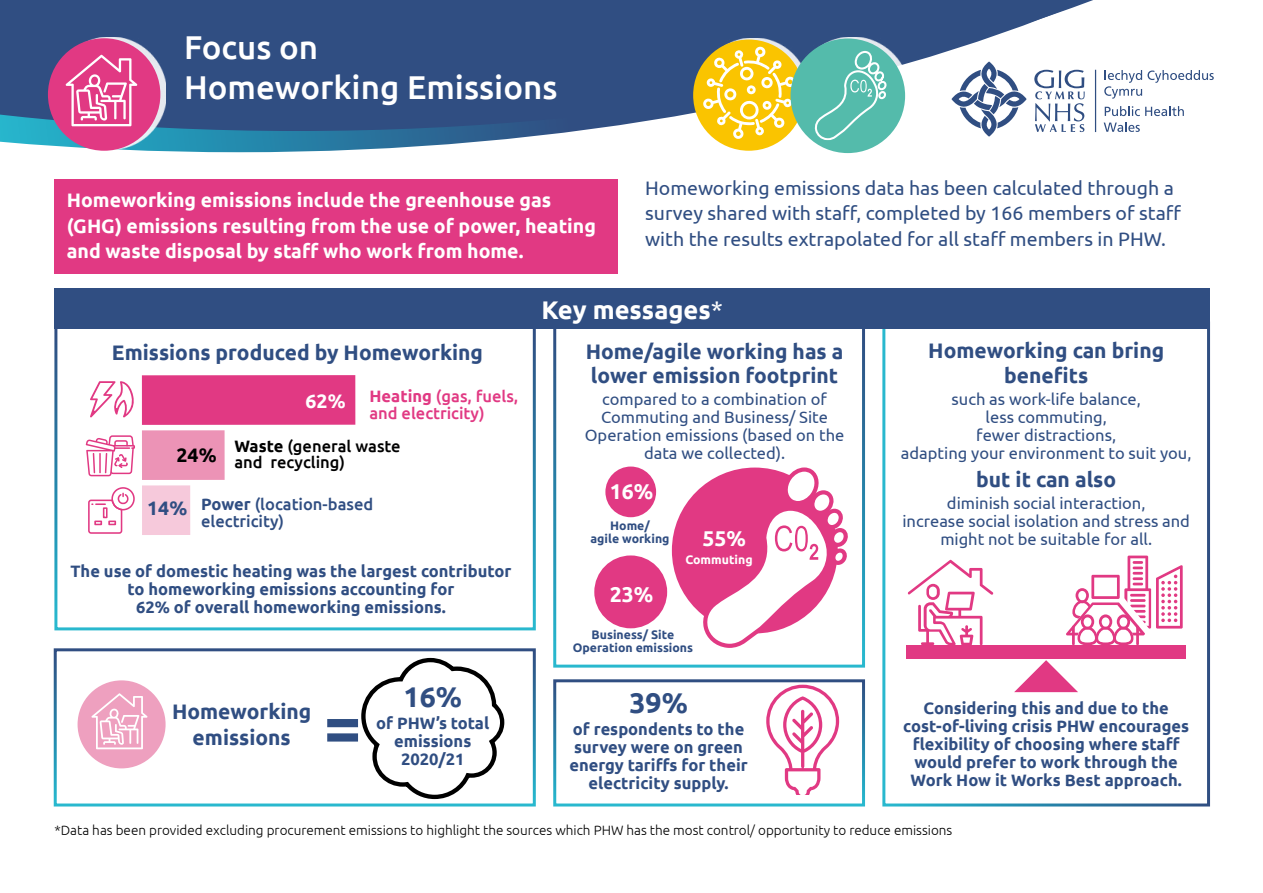
<style>
.page{position:relative;width:1263px;height:893px;background:#fff}
.page>*{position:absolute;margin:0;border:0;box-sizing:border-box;transform-origin:0 0}
.t1{font:700 65.55px "Ubuntu";color:#304e82}
.Body{font:500 33px/40.5px "Ubuntu";color:#fff}
.Big_numbers{font:700 28.5px "Ubuntu";color:#304e82}
.t2{font:700 25.5px "Ubuntu";color:#fff}
.t3{font:700 21.3px "Ubuntu";color:#fff}
.Heading{font:700 21px/24px "Ubuntu";color:#304e82;text-align:center}
.Bold_infog_text{font:700 21px/25.5px "Ubuntu";color:#304e82;text-align:center}
.Intro{font:19.5px/25.5px "Ubuntu";color:#304e82}
.t4{font:700 19.5px/25.5px "Ubuntu";color:#fff}
.t5{font:700 19.5px "Ubuntu";color:#304e82}
.t6{font:700 19.5px "Ubuntu";color:#000}
.Bold_infog_text-2{font:700 16.5px/18px "Ubuntu";color:#304e82;text-align:center}
.Bold_infog_text-3{font:16.5px/18px "Ubuntu";color:#304e82;text-align:center}
.t7{font:500 16.5px/16.5px "Ubuntu";color:#e13983}
.t8{font:500 16.5px/16.5px "Ubuntu";color:#304e82}
.t9{font:500 16.5px/16.5px "Ubuntu";color:#000}
.t10{font:300 13.5px "Ubuntu";color:#000}
.t11{font:700 12.3px/13.4px "Ubuntu";color:#304e82;text-align:center}
.t12{font:700 12.3px "Ubuntu";color:#fff}
.s1{font-weight:400}
.s2{font-weight:700}
</style>
<div class="page">
<div style="left:882px;top:321px;width:328px;height:485px;border:3px solid #fff"></div>
<div style="left:54px;top:326px;width:482px;height:304px;border:3px solid #fff"></div>
<div style="left:553px;top:326px;width:312px;height:342px;border:3px solid #fff"></div>
<div style="left:553px;top:679px;width:312px;height:127px;border:3px solid #fff"></div>
<div style="left:54px;top:648px;width:482px;height:158px;border:3px solid #fff"></div>
<svg style="left:0;top:131px;width:1082px;height:21px"></svg>
<svg style="left:0;top:0;width:1176px;height:131px;fill:#304e82"></svg>
<svg style="left:1104px;top:70px;width:110px;height:29px"></svg>
<svg style="left:1105px;top:106px;width:79px;height:10px"></svg>
<svg style="left:1104px;top:122px;width:36px;height:10px"></svg>
<hr style="left:1095px;top:70px;width:1px;height:62px;background:#304e82">
<svg style="left:951px;top:61px;width:76px;height:76px"></svg>
<svg style="left:1034px;top:70px;width:51px;height:62px"></svg>
<div style="left:54px;top:179px;width:564px;height:95px;background:#e13983"></div>
<div style="left:54px;top:289px;width:1156px;height:40px;background:#304e82"></div>
<div style="left:697px;top:38px;width:113px;height:112px;background:#fff;opacity:.89"></div>
<div style="left:693px;top:40px;width:111px;height:111px;background:#fac400;border-radius:50%"></div>
<svg style="left:703px;top:47px;width:92px;height:92px"></svg>
<div style="left:795px;top:37px;width:115px;height:115px;background:#fff;opacity:.89"></div>
<div style="left:790px;top:39px;width:115px;height:114px;background:#54bbab;border-radius:50%"></div>
<svg style="left:815px;top:49px;width:74px;height:91px"></svg>
<div style="left:53px;top:37px;width:113px;height:113px;background:#fff;opacity:.89"></div>
<div style="left:48px;top:38px;width:112px;height:113px;background:#e13983;border-radius:50%"></div>
<svg style="left:65px;top:55px;width:73px;height:71px"></svg>
<div style="left:142px;top:485px;width:48px;height:50px;background:#f6c9db"></div>
<div style="left:142px;top:430px;width:83px;height:50px;background:#ec93b6"></div>
<div style="left:142px;top:375px;width:213px;height:50px;background:#e13983"></div>
<svg style="left:90px;top:381px;width:44px;height:36px"></svg>
<svg style="left:86px;top:435px;width:49px;height:41px"></svg>
<hr style="left:99px;top:453px;width:2px;height:20px;background:#e13983">
<svg style="left:88px;top:487px;width:47px;height:47px"></svg>
<svg style="left:361px;top:657px;width:144px;height:143px"></svg>
<div style="left:78px;top:680px;width:88px;height:88px;background:#eea0bf;border-radius:50%"></div>
<svg style="left:91px;top:693px;width:57px;height:56px"></svg>
<div style="left:672px;top:468px;width:166px;height:165px;background:#e13983;border-radius:50%"></div>
<svg style="left:703px;top:467px;width:145px;height:181px"></svg>
<div style="left:605px;top:467px;width:51px;height:50px;background:#e13983;border-radius:50%"></div>
<div style="left:594px;top:555px;width:73px;height:73px;background:#e13983;border-radius:50%"></div>
<svg style="left:766px;top:685px;width:73px;height:109px"></svg>
<svg style="left:907px;top:560px;width:86px;height:85px"></svg>
<svg style="left:1066px;top:556px;width:117px;height:89px"></svg>
<div style="left:906px;top:645px;width:279px;height:14px;background:#e13983"></div>
<svg style="left:1014px;top:660px;width:64px;height:32px"></svg>
<p class="Body" style="left:184px;top:26px;width:375px">Focus on<br>Homeworking Emissions</p>
<p class="Intro" style="left:645px;top:174px;width:537px">Homeworking emissions data has been calculated through a survey shared with staff, completed by 166 members of staff with the results extrapolated for all staff members in PHW.</p>
<p class="t4" style="left:67px;top:187px;width:531px">Homeworking emissions include the greenhouse gas (GHG) emissions resulting from the use of power, heating and waste disposal by staff who work from home.</p>
<p class="t2" style="left:541px;top:294px;width:183px">Key messages<span class="s1">*</span></p>
<p class="Heading" style="left:112px;top:340px;width:373px">Emissions produced by Homeworking</p>
<p class="t5" style="left:148px;top:342px;width:348px">Emissions produced by home working</p>
<p class="t7" style="left:369px;top:388px;width:150px"><span class="s2">Heating</span> (gas, fuels, and electricity)</p>
<p class="t9" style="left:234px;top:437px;width:168px"><span class="s2">Waste</span> (general waste and recycling)</p>
<p class="t8" style="left:201px;top:495px;width:174px"><span class="s2">Power</span> (location-based electricity)</p>
<p class="t4" style="left:306px;top:388px;width:42px">62%</p>
<p class="t6" style="left:176px;top:443px;width:42px">24%</p>
<p class="t5" style="left:147px;top:497px;width:42px">14%</p>
<p class="Bold_infog_text-2" style="left:71px;top:562px;width:442px">The use of domestic heating was the largest contributor to homeworking emissions accounting for<br>62% of overall homeworking emissions.</p>
<p class="Bold_infog_text" style="left:172px;top:699px;width:141px">Homeworking emissions</p>
<p class="t1" style="left:324px;top:687px;width:39px">=</p>
<p class="Big_numbers" style="left:403px;top:680px;width:60px">16%</p>
<p class="Bold_infog_text-2" style="left:376px;top:714px;width:115px">of PHW’s total emissions</p>
<p class="Bold_infog_text-2" style="left:401px;top:750px;width:65px">2020/21</p>
<p class="Heading" style="left:586px;top:339px;width:259px;text-align:left">Home/agile working has a lower emission footprint</p>
<p class="Bold_infog_text-3" style="left:585px;top:389px;width:261px">compared to a combination of<br>Commuting and Business/ Site<br>Operation emissions (based on the data we collected).</p>
<p class="t3" style="left:610px;top:482px;width:45px">16%</p>
<p class="t11" style="left:590px;top:519px;width:81px">Home/<br>agile working</p>
<p class="t3" style="left:610px;top:585px;width:45px">23%</p>
<p class="t3" style="left:702px;top:529px;width:45px">55%</p>
<p class="t12" style="left:685px;top:555px;width:69px">Commuting</p>
<p class="t11" style="left:573px;top:628px;width:122px">Business/ Site<br>Operation emissions</p>
<p class="Big_numbers" style="left:629px;top:686px;width:60px">39%</p>
<p class="Bold_infog_text-2" style="left:569px;top:720px;width:180px">of respondents to the survey were on green energy tariffs for their electricity supply.</p>
<p class="Heading" style="left:928px;top:339px;width:237px">Homeworking can bring benefits</p>
<p class="Bold_infog_text-3" style="left:901px;top:389px;width:292px">such as work-life balance,<br>less commuting,<br>fewer distractions,<br>adapting your environment to suit you,</p>
<p class="Heading" style="left:976px;top:467px;width:142px">but it can also</p>
<p class="Bold_infog_text-3" style="left:902px;top:494px;width:289px">diminish social interaction,<br>increase social isolation and stress and might not be suitable for all.</p>
<p class="Bold_infog_text-2" style="left:903px;top:699px;width:287px">Considering this and due to the cost-of-living crisis PHW encourages flexibility of choosing where staff would prefer to work through the Work How it Works Best approach.</p>
<p class="t10" style="left:54px;top:822px;width:899px">*Data has been provided excluding procurement emissions to highlight the sources which PHW has the most control/ opportunity to reduce emissions</p>
</div>
